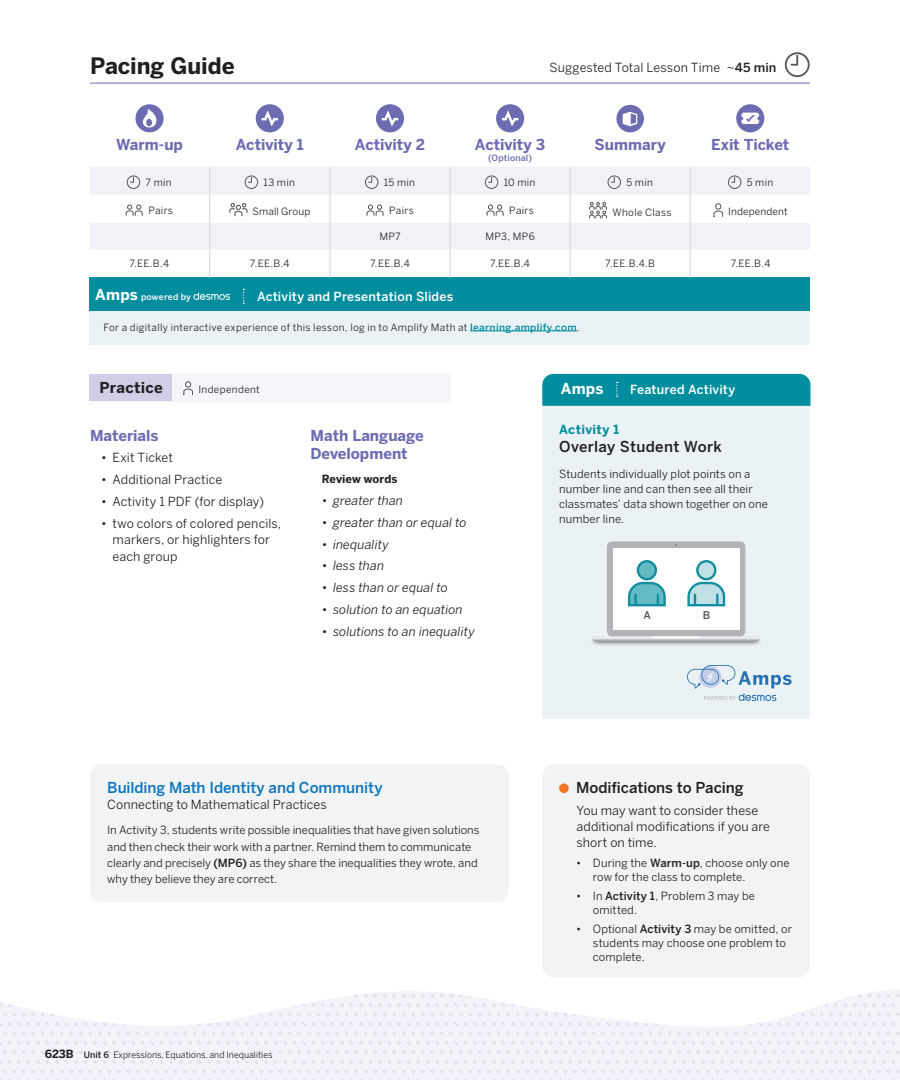
<style>
.page{position:relative;width:900px;height:1080px;background:#fff}
.page>*{position:absolute;margin:0;border:0;box-sizing:border-box;transform-origin:0 0}
.Section_Header_-_18p{font:700 22.5px "Benton Sans";letter-spacing:-.005em;color:#231f20}
.PG_Head{font:700 15px/18px "Benton Sans";color:#6d6cb2}
._9_12_No_Indent{font:500 15px "Benton Sans";letter-spacing:-.005em;color:#0c77be}
._9_12_No_Indent-2{font:500 15px "Benton Sans";letter-spacing:-.005em;color:#231f20}
.Warm-up{font:500 15px "Benton Sans";letter-spacing:.02em;color:#231f20}
.PG_Body_-_8_15{font:700 15px "Benton Sans";letter-spacing:.015em;color:#231f20}
.t1{font:700 15px "Benton Sans";color:#fff}
._9_12_No_Indent-3{font:12.5px/16.2px "Benton Sans";letter-spacing:.005em;color:#231f20}
.t2{font:italic 12.5px "Benton Sans";letter-spacing:.005em;color:#231f20}
.t3{font:500 12.5px "Benton Sans";letter-spacing:.015em;color:#fff}
.Suggest_Min_-_10_15{font:12.5px "Benton Sans";letter-spacing:.01em;color:#231f20}
.Warm-up-2{font:700 12.5px "Benton Sans";letter-spacing:.03em;color:#008d9e}
._9_12_No_Indent-4{font:11.25px/13.8px "Benton Sans";color:#231f20}
.Featured_Act_text{font:11.25px/15px "Benton Sans";letter-spacing:.01em;color:#231f20}
.BW-SubH2{font:700 11.25px "Benton Sans";letter-spacing:.005em;color:#231f20}
.t4{font:500 10.75px "Benton Sans";color:#57585a}
.PG_Body_-_8_15-2{font:10px "Benton Sans";letter-spacing:.035em;color:#231f20}
.PG_Body_-_9pt_indent{font:10px "Benton Sans";letter-spacing:.03em;color:#231f20}
.PG_Body_-_8_20{font:10px "Benton Sans";letter-spacing:.015em;color:#231f20}
.t5{font:8.75px "Benton Sans";color:#231f20}
.t6{font:500 8.75px "Benton Sans";letter-spacing:.02em;color:#fff}
.t7{font:500 8.75px "Benton Sans";letter-spacing:.02em;color:#6d6cb2}
.s1{font-weight:500}
.s2{font-weight:700;font-size:15px}
.s3{font-weight:500;color:#008d9e}
.s4{font-style:normal}
.s5{font-weight:700;font-size:11.25px}
</style>
<div class="page">
<hr style="left:899px;top:23px;width:1px;height:130px;background:#f1f1f8">
<svg style="left:0;top:989px;width:899px;height:91px;fill:#f3f4f9"></svg>
<div style="left:89px;top:278px;width:721px;height:34px;background:#008d9e"></div>
<div style="left:89px;top:312px;width:721px;height:34px;background:#ebf2f5"></div>
<div style="left:89px;top:374px;width:241px;height:27px;background:#f5f5fa"></div>
<div style="left:330px;top:374px;width:120px;height:27px;background:#f5f5fa"></div>
<svg style="left:135px;top:104px;width:29px;height:28px"></svg>
<svg style="left:256px;top:104px;width:28px;height:28px"></svg>
<svg style="left:376px;top:104px;width:28px;height:28px"></svg>
<svg style="left:496px;top:104px;width:28px;height:28px"></svg>
<svg style="left:616px;top:105px;width:28px;height:27px"></svg>
<svg style="left:736px;top:104px;width:28px;height:28px"></svg>
<svg style="left:89px;top:167px;width:721px;height:111px"></svg>
<svg style="left:193px;top:292px;width:37px;height:8px"></svg>
<hr style="left:470px;top:331px;width:107px;height:1px;background:#008d9e">
<div style="left:89px;top:374px;width:83px;height:27px;background:#d0cfe7"></div>
<svg style="left:183px;top:381px;width:10px;height:14px"></svg>
<div style="left:542px;top:406px;width:268px;height:313px;background:#ebf2f5"></div>
<div style="left:542px;top:374px;width:269px;height:32px;background:#008d9e"></div>
<svg style="left:687px;top:665px;width:105px;height:36px;background:#cadbe9"></svg>
<img style="left:587px;top:636px;width:178px;height:11px">
<div style="left:607px;top:541px;width:138px;height:95px;background:#b2b3b7;border-radius:5px"></div>
<div style="left:613px;top:548px;width:126px;height:82px;background:#fff"></div>
<svg style="left:592px;top:636px;width:168px;height:5px"></svg>
<div style="left:638px;top:561px;width:19px;height:19px;background:#64bbc4;border-radius:50%"></div>
<svg style="left:697px;top:561px;width:19px;height:19px"></svg>
<div style="left:637px;top:560px;width:20px;height:20px;border:2px solid #148e9f;border-radius:50%"></div>
<svg style="left:628px;top:580px;width:38px;height:27px"></svg>
<div style="left:696px;top:560px;width:20px;height:20px;border:2px solid #148e9f;border-radius:50%"></div>
<svg style="left:687px;top:580px;width:39px;height:27px"></svg>
<hr style="left:899px;top:848px;width:1px;height:232px;background:#f6edf1">
<hr style="left:90px;top:83px;width:720px;height:1px;background:#6d6cb2">
<div style="left:785px;top:52px;width:25px;height:25px;border:2px solid #57585a;border-radius:50%"></div>
<svg style="left:791px;top:56px;width:7px;height:10px"></svg>
<div style="left:542px;top:764px;width:268px;height:213px;background:#f2f3f4;border-radius:11px"></div>
<div style="left:559px;top:783px;width:10px;height:10px;background:#f47321;border-radius:50%"></div>
<div style="left:90px;top:764px;width:418px;height:138px;background:#f2f3f4;border-radius:11px"></div>
<p class="Section_Header_-_18p" style="left:90px;top:51px;width:146px">Pacing Guide</p>
<p class="Suggest_Min_-_10_15" style="left:550px;top:60px;width:228px">Suggested Total Lesson Time ~<span class="s1">45 min</span></p>
<p class="PG_Head" style="left:116px;top:136px;width:68px">Warm-up</p>
<p class="PG_Head" style="left:236px;top:136px;width:69px">Activity 1</p>
<p class="PG_Head" style="left:355px;top:136px;width:72px">Activity 2</p>
<p class="PG_Head" style="left:475px;top:136px;width:72px">Activity 3</p>
<p class="t7" style="left:488px;top:152px;width:45px">(Optional)</p>
<p class="PG_Head" style="left:595px;top:136px;width:73px">Summary</p>
<p class="PG_Head" style="left:711px;top:136px;width:80px">Exit Ticket</p>
<p class="PG_Body_-_8_15-2" style="left:146px;top:177px;width:28px">7 min</p>
<p class="PG_Body_-_8_15-2" style="left:264px;top:177px;width:33px">13 min</p>
<p class="PG_Body_-_8_15-2" style="left:384px;top:177px;width:33px">15 min</p>
<p class="PG_Body_-_8_15-2" style="left:504px;top:177px;width:33px">10 min</p>
<p class="PG_Body_-_8_15-2" style="left:626px;top:177px;width:28px">5 min</p>
<p class="PG_Body_-_8_15-2" style="left:747px;top:177px;width:28px">5 min</p>
<p class="PG_Body_-_8_15-2" style="left:148px;top:204px;width:26px">Pairs</p>
<p class="PG_Body_-_8_20" style="left:253px;top:205px;width:59px">Small Group</p>
<p class="PG_Body_-_8_15-2" style="left:389px;top:204px;width:26px">Pairs</p>
<p class="PG_Body_-_8_15-2" style="left:509px;top:204px;width:26px">Pairs</p>
<p class="PG_Body_-_8_15-2" style="left:613px;top:206px;width:60px">Whole Class</p>
<p class="PG_Body_-_9pt_indent" style="left:728px;top:205px;width:61px">Independent</p>
<p class="PG_Body_-_8_15-2" style="left:379px;top:231px;width:23px">MP7</p>
<p class="PG_Body_-_8_15-2" style="left:485px;top:231px;width:51px">MP3, MP6</p>
<p class="PG_Body_-_8_15-2" style="left:129px;top:258px;width:41px">7.EE.B.4</p>
<p class="PG_Body_-_8_15-2" style="left:250px;top:258px;width:41px">7.EE.B.4</p>
<p class="PG_Body_-_8_15-2" style="left:370px;top:258px;width:41px">7.EE.B.4</p>
<p class="PG_Body_-_8_15-2" style="left:490px;top:258px;width:41px">7.EE.B.4</p>
<p class="PG_Body_-_8_15-2" style="left:605px;top:258px;width:51px">7.EE.B.4.B</p>
<p class="PG_Body_-_8_15-2" style="left:731px;top:258px;width:41px">7.EE.B.4</p>
<p class="t6" style="left:95px;top:291px;width:97px"><span class="s2">Amps</span> powered by</p>
<p class="t3" style="left:257px;top:288px;width:198px">Activity and Presentation Slides</p>
<p class="PG_Body_-_9pt_indent" style="left:103px;top:321px;width:478px">For a digitally interactive experience of this lesson, log in to Amplify Math at <span class="s3">learning.amplify.com</span>.</p>
<p class="PG_Body_-_8_15" style="left:99px;top:378px;width:65px">Practice</p>
<p class="PG_Body_-_8_15-2" style="left:198px;top:383px;width:63px">Independent</p>
<p class="PG_Head" style="left:90px;top:426px;width:70px">Materials</p>
<p class="_9_12_No_Indent-3" style="left:101px;top:450px;width:73px">• Exit Ticket</p>
<p class="_9_12_No_Indent-3" style="left:101px;top:472px;width:123px">• Additional Practice</p>
<p class="_9_12_No_Indent-3" style="left:101px;top:494px;width:164px">• Activity 1 PDF (for display)</p>
<p class="_9_12_No_Indent-3" style="left:113px;top:515px;width:170px;text-indent:-11px">• two colors of colored pencils, markers, or highlighters for each group</p>
<p class="PG_Head" style="left:310px;top:426px;width:115px">Math Language<br>Development</p>
<p class="BW-SubH2" style="left:322px;top:472px;width:77px">Review words</p>
<p class="t2" style="left:322px;top:493px;width:83px"><span class="s4">•</span> greater than</p>
<p class="t2" style="left:322px;top:515px;width:146px"><span class="s4">•</span> greater than or equal to</p>
<p class="t2" style="left:322px;top:537px;width:69px"><span class="s4">•</span> inequality</p>
<p class="t2" style="left:322px;top:558px;width:64px"><span class="s4">•</span> less than</p>
<p class="t2" style="left:322px;top:580px;width:128px"><span class="s4">•</span> less than or equal to</p>
<p class="t2" style="left:322px;top:602px;width:143px"><span class="s4">•</span> solution to an equation</p>
<p class="t2" style="left:322px;top:624px;width:155px"><span class="s4">•</span> solutions to an inequality</p>
<p class="_9_12_No_Indent" style="left:107px;top:778px;width:277px">Building Math Identity and Community</p>
<p class="_9_12_No_Indent-3" style="left:107px;top:796px;width:221px">Connecting to Mathematical Practices</p>
<p class="_9_12_No_Indent-4" style="left:107px;top:822px;width:374px;line-height:16.2px">In Activity 3, students write possible inequalities that have given solutions and then check their work with a partner. Remind them to communicate clearly and precisely <span class="s1">(MP6)</span> as they share the inequalities they wrote, and why they believe they are correct.</p>
<p class="t5" style="left:45px;top:1049px;width:229px"><span class="s5">623B</span> <span class="s1">Unit 6</span> Expressions, Equations, and Inequalities</p>
<p class="t1" style="left:561px;top:379px;width:44px">Amps</p>
<p class="t3" style="left:630px;top:382px;width:107px">Featured Activity</p>
<p class="Warm-up-2" style="left:559px;top:422px;width:62px">Activity 1</p>
<p class="Warm-up" style="left:559px;top:437px;width:164px">Overlay Student Work</p>
<p class="Featured_Act_text" style="left:559px;top:467px;width:210px">Students individually plot points on a number line and can then see all their classmates’ data shown together on one number line.</p>
<p class="t4" style="left:643px;top:609px;width:9px">A</p>
<p class="t4" style="left:703px;top:609px;width:9px">B</p>
<p class="_9_12_No_Indent-2" style="left:576px;top:778px;width:169px">Modifications to Pacing</p>
<p class="_9_12_No_Indent-3" style="left:577px;top:802px;width:195px">You may want to consider these additional modifications if you are short on time.</p>
<p class="_9_12_No_Indent-4" style="left:593px;top:856px;width:198px;text-indent:-17px">• During the <span class="s1">Warm-up</span>, choose only one row for the class to complete.</p>
<p class="_9_12_No_Indent-4" style="left:593px;top:889px;width:164px;text-indent:-17px">• In <span class="s1">Activity 1</span>, Problem 3 may be omitted.</p>
<p class="_9_12_No_Indent-4" style="left:593px;top:922px;width:201px;text-indent:-17px">• Optional <span class="s1">Activity 3</span> may be omitted, or students may choose one problem to complete.</p>
</div>
